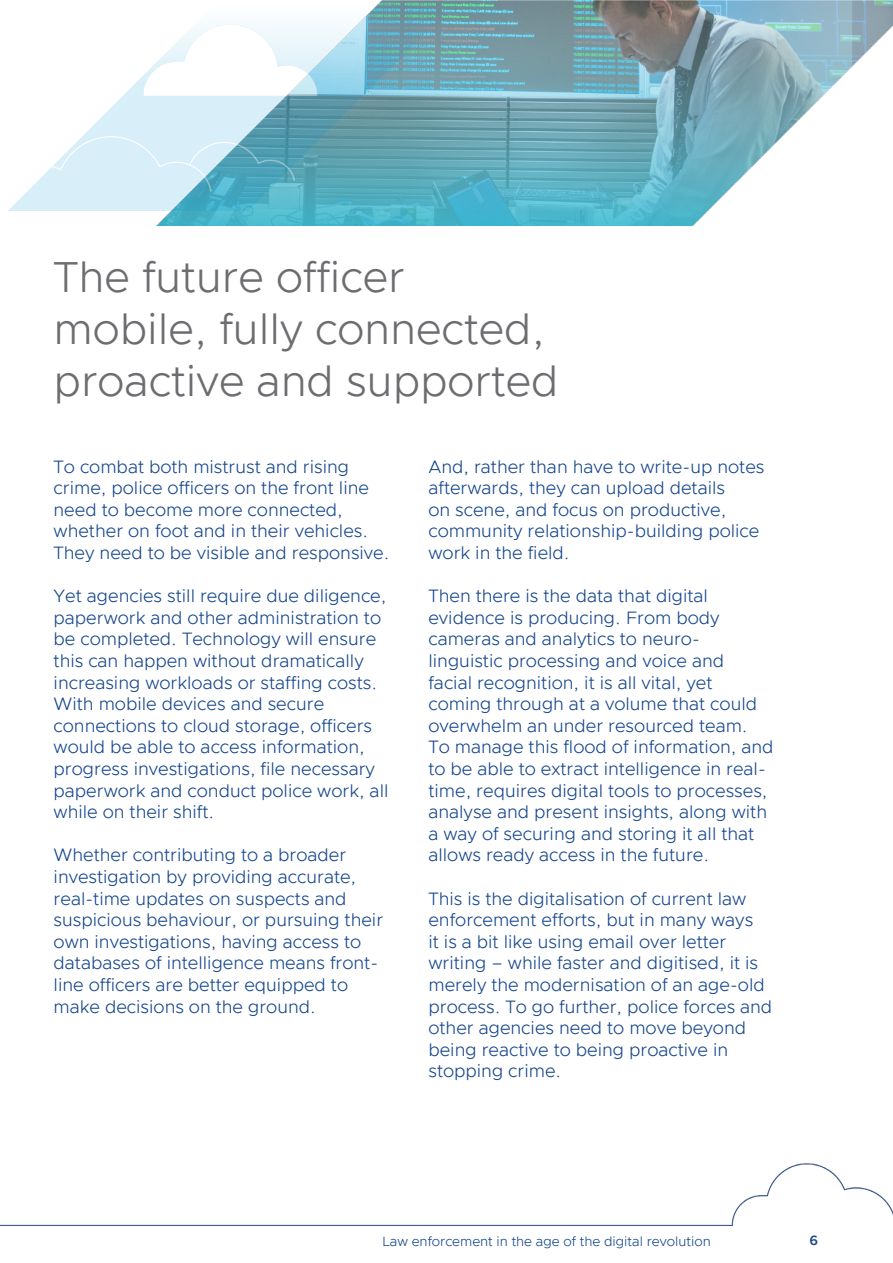
<style>
.page{position:relative;width:893px;height:1263px;background:#fff}
.page>*{position:absolute;margin:0;border:0;box-sizing:border-box;transform-origin:0 0}
.t1{font:300 43.5px/52.2px "Metropolis";color:#6d6d71}
.t2{font:300 18px/21.6px "Metropolis";color:#17478c}
.t3{font:300 13.5px "Metropolis";color:#17478c}
.t4{font:600 13.5px "Metropolis";color:#17478c}
</style>
<div class="page">
<img style="left:0;top:1163px;width:893px;height:62px">
<img style="left:143px;top:0;width:750px;height:225px">
<img style="left:9px;top:0;width:614px;height:210px">
<h1 class="t1" style="left:54px;top:251px;width:506px">The future officer mobile, fully connected, proactive and supported</h1>
<p class="t2" style="left:54px;top:456px;width:337px">To combat both mistrust and rising crime, police officers on the front line need to become more connected, whether on foot and in their vehicles.<br>They need to be visible and responsive.</p>
<p class="t2" style="left:54px;top:585px;width:336px">Yet agencies still require due diligence, paperwork and other administration to be completed. Technology will ensure this can happen without dramatically increasing workloads or staffing costs.<br>With mobile devices and secure connections to cloud storage, officers would be able to access information, progress investigations, file necessary paperwork and conduct police work, all while on their shift.</p>
<p class="t2" style="left:54px;top:844px;width:331px">Whether contributing to a broader investigation by providing accurate, real-time updates on suspects and suspicious behaviour, or pursuing their own investigations, having access to databases of intelligence means front&shy;line officers are better equipped to make decisions on the ground.</p>
<p class="t2" style="left:428px;top:456px;width:337px">And, rather than have to write-up notes afterwards, they can upload details<br>on scene, and focus on productive, community relationship-building police work in the field.</p>
<p class="t2" style="left:428px;top:585px;width:347px">Then there is the data that digital evidence is producing. From body cameras and analytics to neuro&shy;linguistic processing and voice and<br>facial recognition, it is all vital, yet coming through at a volume that could overwhelm an under resourced team.<br>To manage this flood of information, and to be able to extract intelligence in real&shy;time, requires digital tools to processes, analyse and present insights, along with a way of securing and storing it all that allows ready access in the future.</p>
<p class="t2" style="left:428px;top:888px;width:345px">This is the digitalisation of current law enforcement efforts, but in many ways<br>it is a bit like using email over letter writing – while faster and digitised, it is merely the modernisation of an age-old process. To go further, police forces and other agencies need to move beyond being reactive to being proactive in stopping crime.</p>
<p class="t3" style="left:382px;top:1233px;width:330px">Law enforcement in the age of the digital revolution</p>
<p class="t4" style="left:809px;top:1232px;width:10px">6</p>
</div>
